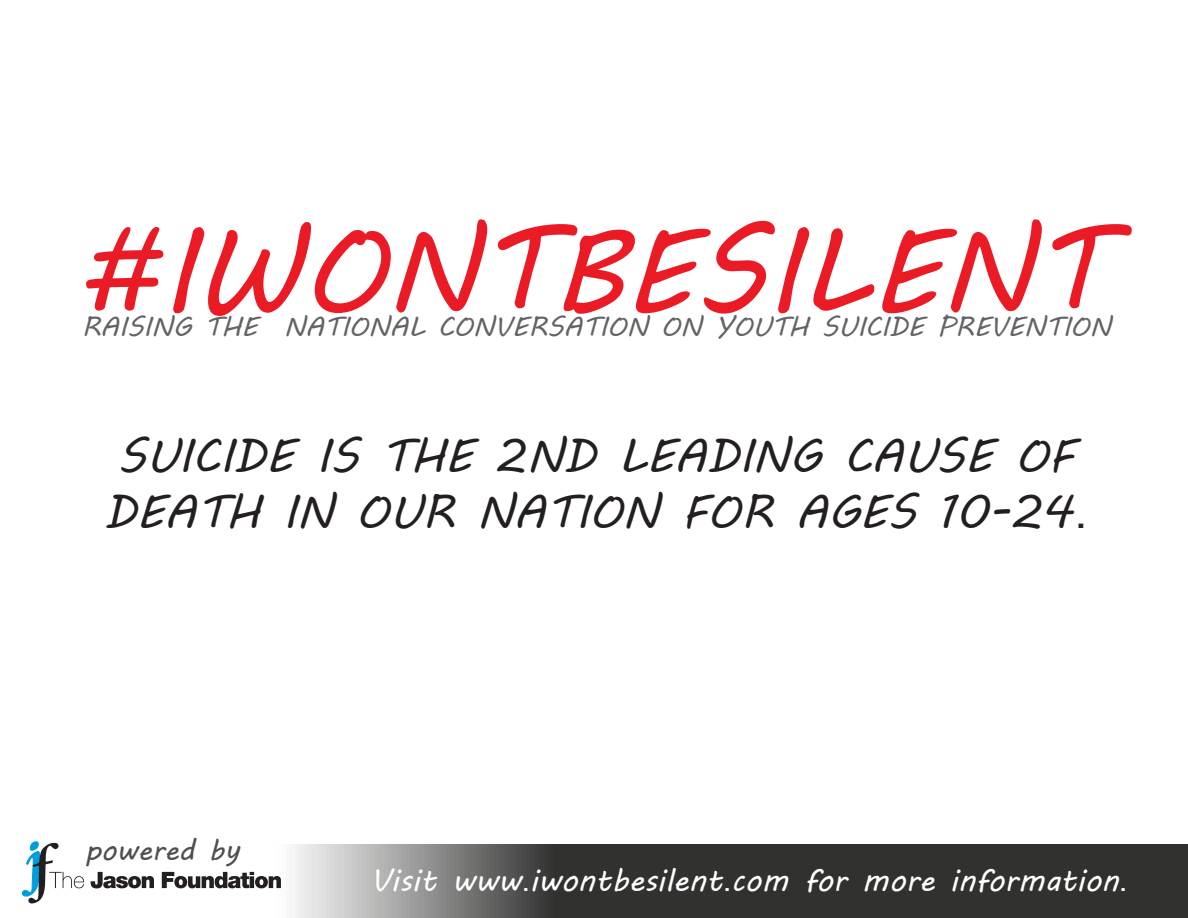
<style>
.page{position:relative;width:1188px;height:918px;background:#fff}
.page>*{position:absolute;margin:0;border:0;box-sizing:border-box;transform-origin:0 0}
.t1{font:116.85px "MV Boli";color:#eb1b26}
.t2{font:46.5px/55.8px "MV Boli";color:#231f20}
.t3{font:31.5px "MV Boli";color:#fff}
.t4{font:28.95px "MV Boli";color:#4e4f50}
.t5{font:27px "MV Boli";color:#636366}
.s1{font-family:"Arial"}
</style>
<div class="page">
<svg style="left:21px;top:841px;width:38px;height:63px"></svg>
<svg style="left:54px;top:845px;width:1134px;height:73px;fill:#313230"></svg>
<h1 class="t1" style="left:80px;top:191px;width:1029px">#IWONTBESILENT</h1>
<p class="t5" style="left:82px;top:308px;width:1031px">RAISING THE NATIONAL CONVERSATION ON YOUTH SUICIDE PREVENTION</p>
<p class="t2" style="left:104px;top:428px;width:985px">SUICIDE IS THE 2ND LEADING CAUSE OF<br>DEATH IN OUR NATION FOR AGES 10-24<span class="s1">.</span></p>
<p class="t4" style="left:85px;top:830px;width:156px">powered by</p>
<p class="t3" style="left:371px;top:858px;width:759px">Visit www<span class="s1">.</span> iwontbesilent<span class="s1">.</span>com for more information<span class="s1">.</span></p>
</div>
